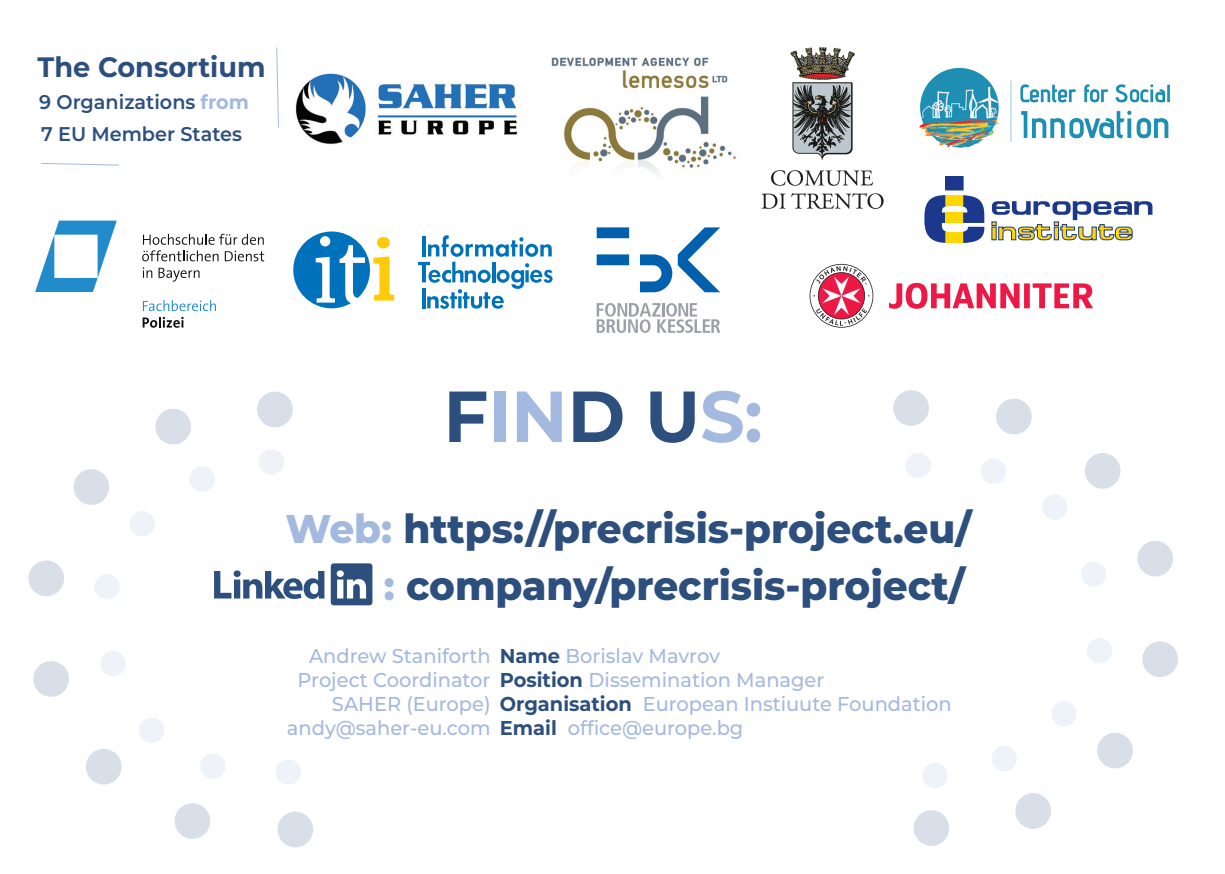
<style>
.page{position:relative;width:1225px;height:874px;background:#fff}
.page>*{position:absolute;margin:0;border:0;box-sizing:border-box;transform-origin:0 0}
.t1{font:700 72px "Montserrat";color:#a4b9df}
.t2{font:800 40px "Montserrat";color:#2c4f7e}
.t3{font:700 28px "Montserrat";color:#2c4f7e}
.t4{font:500 20px "Montserrat";color:#a4b9df}
.t5{font:600 19.8px "Montserrat";color:#2c4f7e}
.s1{font-weight:700;color:#a4b9df}
.s2{color:#2c4f7e}
.s3{color:#a4b9df}
.s4{font-weight:700;color:#2c4f7e}
</style>
<div class="page">
<div style="left:331px;top:563px;width:41px;height:42px;background:#2c4f7e;border-radius:3px"></div>
<svg style="left:214px;top:570px;width:110px;height:28px"></svg>
<svg style="left:337px;top:570px;width:29px;height:28px"></svg>
<svg style="left:259px;top:450px;width:25px;height:25px"></svg>
<svg style="left:190px;top:466px;width:25px;height:26px"></svg>
<svg style="left:130px;top:511px;width:25px;height:25px"></svg>
<svg style="left:94px;top:574px;width:26px;height:25px"></svg>
<svg style="left:100px;top:651px;width:25px;height:25px"></svg>
<svg style="left:139px;top:718px;width:25px;height:25px"></svg>
<svg style="left:200px;top:754px;width:25px;height:25px"></svg>
<svg style="left:276px;top:760px;width:25px;height:25px"></svg>
<svg style="left:257px;top:391px;width:36px;height:37px"></svg>
<svg style="left:155px;top:409px;width:36px;height:36px"></svg>
<svg style="left:28px;top:560px;width:36px;height:36px"></svg>
<svg style="left:86px;top:749px;width:36px;height:36px"></svg>
<svg style="left:73px;top:469px;width:36px;height:36px"></svg>
<svg style="left:33px;top:661px;width:36px;height:36px"></svg>
<svg style="left:277px;top:811px;width:36px;height:37px"></svg>
<svg style="left:174px;top:803px;width:37px;height:36px"></svg>
<svg style="left:922px;top:763px;width:25px;height:25px"></svg>
<svg style="left:992px;top:746px;width:25px;height:25px"></svg>
<svg style="left:1051px;top:701px;width:26px;height:25px"></svg>
<svg style="left:1087px;top:638px;width:25px;height:25px"></svg>
<svg style="left:1081px;top:562px;width:25px;height:25px"></svg>
<svg style="left:1042px;top:495px;width:25px;height:25px"></svg>
<svg style="left:981px;top:459px;width:25px;height:25px"></svg>
<svg style="left:906px;top:453px;width:25px;height:25px"></svg>
<svg style="left:913px;top:810px;width:37px;height:36px"></svg>
<svg style="left:1015px;top:793px;width:36px;height:36px"></svg>
<svg style="left:1142px;top:641px;width:36px;height:36px"></svg>
<svg style="left:1085px;top:453px;width:36px;height:36px"></svg>
<svg style="left:1097px;top:732px;width:36px;height:37px"></svg>
<svg style="left:1137px;top:541px;width:36px;height:36px"></svg>
<svg style="left:893px;top:390px;width:36px;height:36px"></svg>
<svg style="left:996px;top:398px;width:36px;height:37px"></svg>
<img style="left:551px;top:57px;width:185px;height:116px">
<img style="left:761px;top:47px;width:123px;height:162px">
<svg style="left:809px;top:264px;width:284px;height:63px"></svg>
<svg style="left:418px;top:235px;width:134px;height:73px"></svg>
<svg style="left:293px;top:231px;width:101px;height:77px"></svg>
<svg style="left:596px;top:303px;width:124px;height:30px"></svg>
<svg style="left:596px;top:227px;width:124px;height:65px"></svg>
<svg style="left:35px;top:220px;width:82px;height:72px"></svg>
<svg style="left:142px;top:234px;width:122px;height:27px"></svg>
<svg style="left:143px;top:267px;width:57px;height:14px"></svg>
<svg style="left:143px;top:300px;width:73px;height:27px"></svg>
<img style="left:295px;top:73px;width:223px;height:72px">
<img style="left:919px;top:67px;width:251px;height:81px">
<div style="left:945px;top:176px;width:18px;height:14px;background:#1b388c"></div>
<svg style="left:924px;top:195px;width:60px;height:48px"></svg>
<div style="left:945px;top:212px;width:18px;height:11px;background:#fed702"></div>
<svg style="left:991px;top:201px;width:161px;height:39px"></svg>
<svg style="left:276px;top:47px;width:3px;height:81px"></svg>
<svg style="left:41px;top:163px;width:78px;height:2px"></svg>
<p class="t3" style="left:38px;top:46px;width:229px">The Consortium</p>
<p class="t5" style="left:39px;top:88px;width:211px">9 Organizations <span class="s1">from</span></p>
<p class="t5" style="left:41px;top:120px;width:202px">7 EU Member States</p>
<p class="t1" style="left:443px;top:364px;width:320px"><span class="s2">F</span>IN<span class="s2">D U</span>S:</p>
<p class="t2" style="left:285px;top:499px;width:687px"><span class="s3">Web:</span> https://precrisis-project.eu/</p>
<p class="t2" style="left:384px;top:556px;width:582px"><span class="s3">:</span> company/precrisis-project/</p>
<p class="t4" style="left:309px;top:641px;width:183px">Andrew Staniforth</p>
<p class="t4" style="left:298px;top:665px;width:194px">Project Coordinator</p>
<p class="t4" style="left:332px;top:689px;width:160px">SAHER (Europe)</p>
<p class="t4" style="left:287px;top:713px;width:205px">andy@saher-eu.com</p>
<p class="t4" style="left:500px;top:641px;width:222px"><span class="s4">Name</span> Borislav Mavrov</p>
<p class="t4" style="left:500px;top:665px;width:326px"><span class="s4">Position</span> Dissemination Manager</p>
<p class="t4" style="left:500px;top:689px;width:453px"><span class="s4">Organisation</span> European Instiuute Foundation</p>
<p class="t4" style="left:500px;top:713px;width:245px"><span class="s4">Email</span> office@europe.bg</p>
</div>
